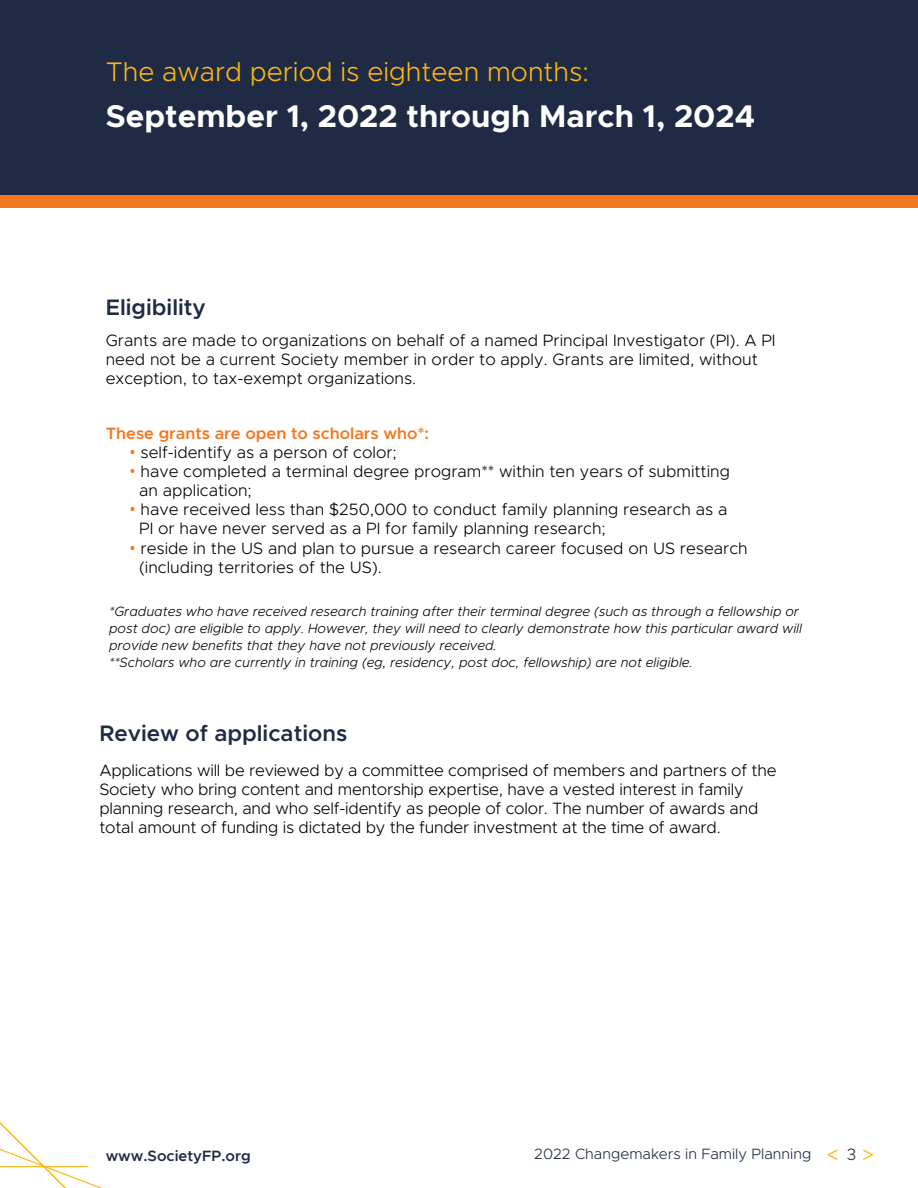
<style>
.page{position:relative;width:918px;height:1188px;background:#fff}
.page>*{position:absolute;margin:0;border:0;box-sizing:border-box;transform-origin:0 0}
.t1{font:700 31.5px "Metropolis";color:#fff}
.t2{font:300 27px "Metropolis";color:#fdb713}
.t3{font:600 22.5px "Metropolis";color:#1f2a44}
.t4{font:21px "Metropolis";color:#fdb713}
.t5{font:300 16.5px/19.2px "Metropolis";color:#000}
.t6{font:600 16.5px "Metropolis";color:#f47720}
.t7{font:300 16.5px "Metropolis";color:#1f2a44}
.t8{font:300 15px "Metropolis";color:#1f2a44}
.t9{font:600 15px "Metropolis";color:#1f2a44}
.t10{font:italic 300 13.5px/16.8px "Metropolis";color:#000}
.s1{font-family:"Noto Sans";font-weight:400;color:#f47720}
</style>
<div class="page">
<svg style="left:0;top:1122px;width:102px;height:66px"></svg>
<div style="left:0;top:0;width:918px;height:196px;background:#1f2a44"></div>
<div style="left:0;top:195px;width:918px;height:13px;background:#f47720"></div>
<p class="t2" style="left:106px;top:59px;width:485px">The award period is eighteen months:</p>
<p class="t1" style="left:106px;top:102px;width:651px">September 1, 2022 through March 1, 2024</p>
<p class="t3" style="left:106px;top:297px;width:102px">Eligibility</p>
<p class="t5" style="left:106px;top:332px;width:671px">Grants are made to organizations on behalf of a named Principal Investigator (PI). A PI need not be a current Society member in order to apply. Grants are limited, without exception, to tax-exempt organizations.</p>
<p class="t6" style="left:106px;top:426px;width:325px">These grants are open to scholars who*:</p>
<p class="t5" style="left:130px;top:443px;width:269px"><span class="s1">•</span> self-identify as a person of color;</p>
<p class="t5" style="left:130px;top:463px;width:602px"><span class="s1">•</span> have completed a terminal degree program** within ten years of submitting</p>
<p class="t5" style="left:139px;top:482px;width:114px">an application;</p>
<p class="t5" style="left:130px;top:501px;width:599px"><span class="s1">•</span> have received less than $250,000 to conduct family planning research as a</p>
<p class="t5" style="left:139px;top:520px;width:468px">PI or have never served as a PI for family planning research;</p>
<p class="t5" style="left:130px;top:539px;width:620px"><span class="s1">•</span> reside in the US and plan to pursue a research career focused on US research</p>
<p class="t5" style="left:139px;top:558px;width:244px">(including territories of the US).</p>
<p class="t10" style="left:109px;top:604px;width:695px">*Graduates who have received research training after their terminal degree (such as through a fellowship or post doc) are eligible to apply. However, they will need to clearly demonstrate how this particular award will provide new benefits that they have not previously received.</p>
<p class="t10" style="left:109px;top:655px;width:585px">**Scholars who are currently in training (eg, residency, post doc, fellowship) are not eligible.</p>
<p class="t3" style="left:99px;top:723px;width:249px">Review of applications</p>
<p class="t5" style="left:99px;top:761px;width:679px">Applications will be reviewed by a committee comprised of members and partners of the<br>Society who bring content and mentorship expertise, have a vested interest in family planning research, and who self-identify as people of color. The number of awards and</p>
<p class="t5" style="left:99px;top:819px;width:623px">total amount of funding is dictated by the funder investment at the time of award.</p>
<p class="t7" style="left:847px;top:1147px;width:11px">3</p>
<p class="t9" style="left:106px;top:1149px;width:147px">www.SocietyFP.org</p>
<p class="t8" style="left:534px;top:1147px;width:279px">2022 Changemakers in Family Planning</p>
<p class="t4" style="left:827px;top:1145px;width:14px">&lt;</p>
<p class="t4" style="left:862px;top:1145px;width:14px">&gt;</p>
</div>
